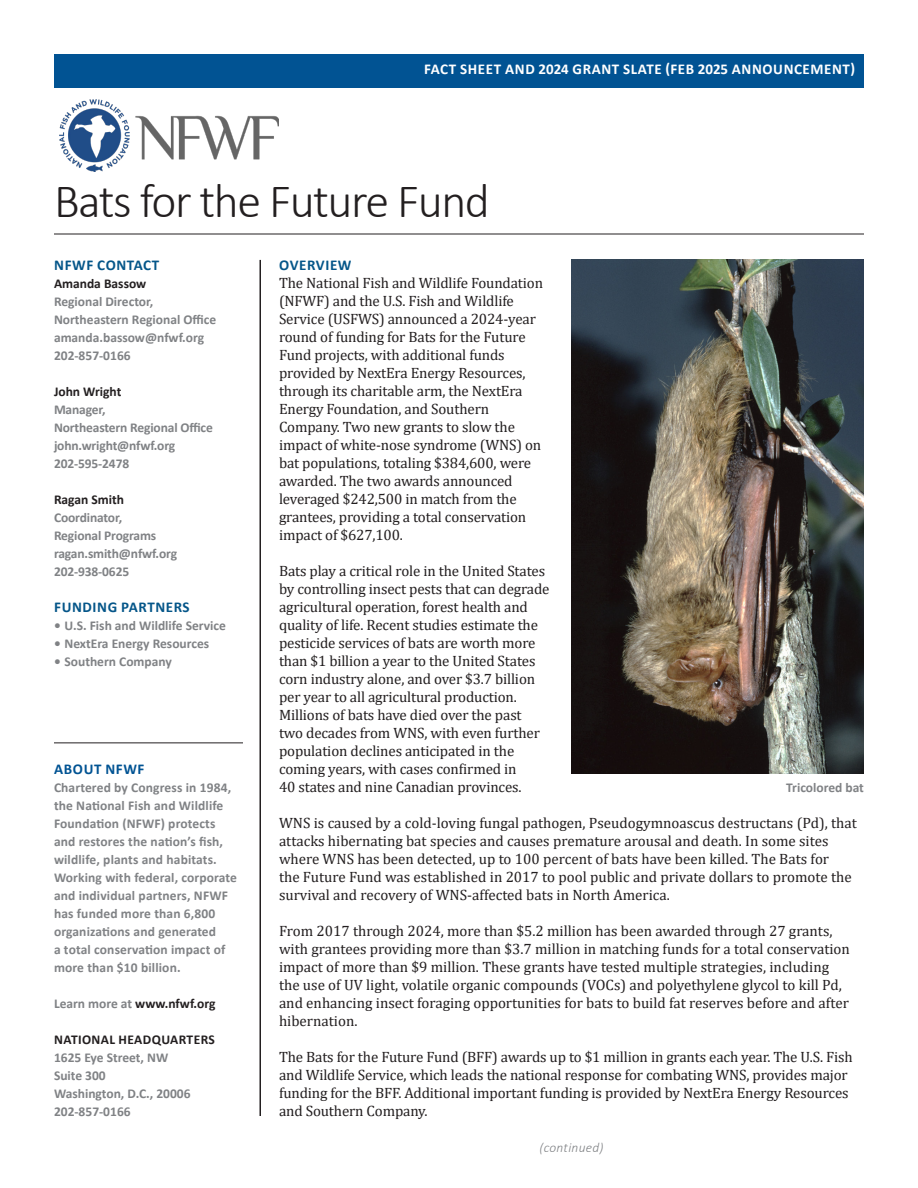
<style>
.page{position:relative;width:918px;height:1188px;background:#fff}
.page>*{position:absolute;margin:0;border:0;box-sizing:border-box;transform-origin:0 0}
.t1{font:300 48px "Calibri";letter-spacing:-.03em;color:#231f20}
.t2{font:15px/18px "Cambria";letter-spacing:-.01em;color:#231f20}
.t3{font:700 15px "Calibri";letter-spacing:.04em;color:#fff}
.t4{font:700 15px "Calibri";letter-spacing:.04em;color:#055689}
.t5{font:700 15px "Calibri";letter-spacing:.04em;color:#015393}
.t6{font:700 13.5px/18px "Calibri";color:#808285}
.t7{font:700 13.5px "Calibri";color:#231f20}
.t8{font:700 13.5px/18px "Calibri";letter-spacing:.02em;color:#231f20}
.t9{font:italic 300 13.5px "Calibri";letter-spacing:.02em;color:#808285}
.s1{color:#808285}
</style>
<div class="page">
<hr style="left:260px;top:260px;width:1px;height:856px;background:#231f20">
<img style="left:572px;top:260px;width:292px;height:514px">
<hr style="left:54px;top:234px;width:810px;height:1px;background:#231f20">
<img style="left:60px;top:100px;width:219px;height:71px">
<div style="left:54px;top:54px;width:810px;height:33px;background:#015393"></div>
<hr style="left:54px;top:742px;width:189px;height:1px;background:#231f20">
<p class="t3" style="left:424px;top:59px;width:432px">FACT SHEET AND 2024 GRANT SLATE (FEB 2025 ANNOUNCEMENT)</p>
<p class="t1" style="left:54px;top:171px;width:437px">Bats for the Future Fund</p>
<p class="t4" style="left:54px;top:254px;width:106px">NFWF CONTACT</p>
<p class="t7" style="left:54px;top:274px;width:94px">Amanda Bassow</p>
<p class="t6" style="left:54px;top:292px;width:101px">Regional Director,</p>
<p class="t6" style="left:54px;top:310px;width:164px">Northeastern Regional Office</p>
<p class="t6" style="left:54px;top:328px;width:152px">amanda.bassow@nfwf.org</p>
<p class="t6" style="left:54px;top:346px;width:78px">202-857-0166</p>
<p class="t7" style="left:54px;top:382px;width:69px">John Wright</p>
<p class="t6" style="left:54px;top:400px;width:53px">Manager,</p>
<p class="t6" style="left:54px;top:418px;width:160px">Northeastern Regional Office</p>
<p class="t6" style="left:54px;top:436px;width:123px">john.wright@nfwf.org</p>
<p class="t6" style="left:54px;top:454px;width:77px">202-595-2478</p>
<p class="t7" style="left:54px;top:490px;width:72px">Ragan Smith</p>
<p class="t6" style="left:54px;top:508px;width:70px">Coordinator,</p>
<p class="t6" style="left:54px;top:526px;width:104px">Regional Programs</p>
<p class="t6" style="left:54px;top:544px;width:125px">ragan.smith@nfwf.org</p>
<p class="t6" style="left:54px;top:562px;width:77px">202-938-0625</p>
<p class="t4" style="left:54px;top:596px;width:137px">FUNDING PARTNERS</p>
<p class="t6" style="left:54px;top:616px;width:174px">• U.S. Fish and Wildlife Service</p>
<p class="t6" style="left:54px;top:634px;width:157px">• NextEra Energy Resources</p>
<p class="t6" style="left:54px;top:652px;width:119px">• Southern Company</p>
<p class="t5" style="left:54px;top:758px;width:92px">ABOUT NFWF</p>
<p class="t6" style="left:54px;top:778px;width:185px">Chartered by Congress in 1984, the National Fish and Wildlife<br>Foundation (NFWF) protects and restores the nation’s fish, wildlife, plants and habitats.<br>Working with federal, corporate and individual partners, NFWF has funded more than 6,800 organizations and generated<br>a total conservation impact of more than $10 billion.</p>
<p class="t7" style="left:54px;top:994px;width:163px"><span class="s1">Learn more at</span> www.nfwf.org</p>
<p class="t8" style="left:54px;top:1030px;width:162px">NATIONAL HEADQUARTERS<br><span class="s1">1625 Eye Street, NW</span></p>
<p class="t6" style="left:54px;top:1066px;width:53px">Suite 300</p>
<p class="t6" style="left:54px;top:1084px;width:138px">Washington, D.C., 20006<br>202-857-0166</p>
<p class="t4" style="left:279px;top:254px;width:74px">OVERVIEW</p>
<p class="t2" style="left:279px;top:274px;width:266px">The National Fish and Wildlife Foundation (NFWF) and the U.S. Fish and Wildlife Service (USFWS) announced a 2024-year round of funding for Bats for the Future Fund projects, with additional funds provided by NextEra Energy Resources, through its charitable arm, the NextEra Energy Foundation, and Southern Company. Two new grants to slow the impact of white-nose syndrome (WNS) on bat populations, totaling $384,600, were awarded. The two awards announced leveraged $242,500 in match from the grantees, providing a total conservation impact of $627,100.</p>
<p class="t2" style="left:279px;top:562px;width:272px">Bats play a critical role in the United States by controlling insect pests that can degrade agricultural operation, forest health and quality of life. Recent studies estimate the pesticide services of bats are worth more than $1 billion a year to the United States corn industry alone, and over $3.7 billion per year to all agricultural production.<br>Millions of bats have died over the past two decades from WNS, with even further population declines anticipated in the coming years, with cases confirmed in</p>
<p class="t2" style="left:279px;top:778px;width:244px">40 states and nine Canadian provinces.</p>
<p class="t6" style="left:786px;top:778px;width:79px">Tricolored bat</p>
<p class="t2" style="left:279px;top:814px;width:579px">WNS is caused by a cold-loving fungal pathogen, Pseudogymnoascus destructans (Pd), that attacks hibernating bat species and causes premature arousal and death. In some sites where WNS has been detected, up to 100 percent of bats have been killed. The Bats for<br>the Future Fund was established in 2017 to pool public and private dollars to promote the survival and recovery of WNS-affected bats in North America.</p>
<p class="t2" style="left:279px;top:922px;width:572px">From 2017 through 2024, more than $5.2 million has been awarded through 27 grants, with grantees providing more than $3.7 million in matching funds for a total conservation impact of more than $9 million. These grants have tested multiple strategies, including the use of UV light, volatile organic compounds (VOCs) and polyethylene glycol to kill Pd, and enhancing insect foraging opportunities for bats to build fat reserves before and after hibernation.</p>
<p class="t2" style="left:279px;top:1048px;width:575px">The Bats for the Future Fund (BFF) awards up to $1 million in grants each year. The U.S. Fish and Wildlife Service, which leads the national response for combating WNS, provides major funding for the BFF. Additional important funding is provided by NextEra Energy Resources and Southern Company.</p>
<p class="t9" style="left:539px;top:1139px;width:66px">(continued)</p>
</div>
